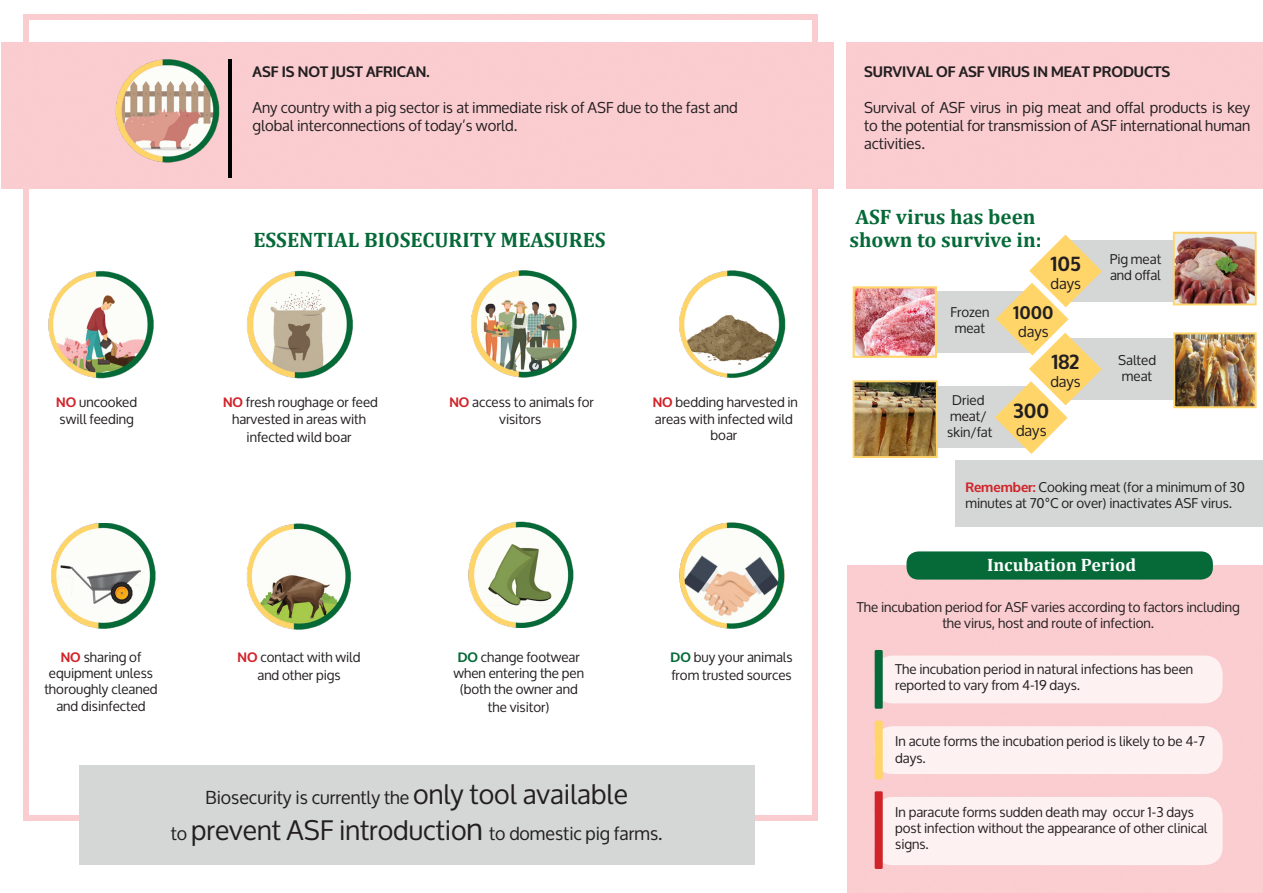
<style>
.page{position:relative;width:1263px;height:893px;background:#fff}
.page>*{position:absolute;margin:0;border:0;box-sizing:border-box;transform-origin:0 0}
.t1{font:27px "Oxygen";color:#231f20}
.t2{font:700 21px/22.5px "Cambria";color:#066a38}
.t3{font:700 20.1px "Oxygen";color:#231f20}
.t4{font:18px "Oxygen";color:#231f20}
.t5{font:700 18px "Cambria";color:#fff}
.t6{font:700 18px "Oxygen";color:#231f20}
.t7{font:15px/18px "Oxygen";color:#231f20}
.t8{font:700 15px "Oxygen";color:#231f20}
.t9{font:13.5px/16.2px "Oxygen";color:#231f20}
.s1{font-weight:700;color:#d1232a}
.s2{font-weight:700;color:#066a38}
.s3{font-size:30px}
</style>
<div class="page">
<div style="left:1px;top:42px;width:832px;height:146px;background:#faccd0"></div>
<div style="left:24px;top:14px;width:5px;height:801px;background:#faccd0"></div>
<div style="left:812px;top:14px;width:5px;height:806px;background:#faccd0"></div>
<div style="left:847px;top:565px;width:416px;height:328px;background:#facdd1"></div>
<img style="left:103px;top:42px;width:118px;height:139px">
<hr style="left:228px;top:59px;width:4px;height:118px;background:#000">
<img style="left:48px;top:271px;width:106px;height:108px">
<img style="left:247px;top:270px;width:106px;height:109px">
<img style="left:471px;top:270px;width:106px;height:108px">
<img style="left:679px;top:270px;width:107px;height:108px">
<img style="left:51px;top:523px;width:105px;height:106px">
<img style="left:246px;top:523px;width:105px;height:107px">
<img style="left:468px;top:521px;width:106px;height:107px">
<img style="left:679px;top:522px;width:106px;height:107px">
<div style="left:1102px;top:240px;width:71px;height:62px;background:#d4d7d6"></div>
<svg style="left:995px;top:235px;width:107px;height:219px"></svg>
<img style="left:1176px;top:235px;width:77px;height:67px">
<div style="left:1173px;top:232px;width:83px;height:73px;border:2px solid #ffd56a"></div>
<img style="left:856px;top:289px;width:78px;height:66px">
<div style="left:853px;top:286px;width:84px;height:72px;border:2px solid #ffd56a"></div>
<img style="left:1176px;top:335px;width:77px;height:70px">
<div style="left:1173px;top:332px;width:83px;height:76px;border:2px solid #ffd56a"></div>
<img style="left:856px;top:383px;width:79px;height:72px">
<div style="left:853px;top:380px;width:85px;height:78px;border:2px solid #ffd56a"></div>
<div style="left:906px;top:551px;width:307px;height:29px;background:#066a38;border-radius:12px"></div>
<div style="left:875px;top:656px;width:347px;height:47px;background:#fdf1f2;border-radius:18px"></div>
<div style="left:875px;top:726px;width:347px;height:48px;background:#fdf1f2;border-radius:18px"></div>
<div style="left:875px;top:797px;width:347px;height:68px;background:#fdf1f2;border-radius:18px"></div>
<div style="left:875px;top:650px;width:8px;height:59px;background:#066a38"></div>
<div style="left:875px;top:721px;width:8px;height:58px;background:#ffd56a"></div>
<div style="left:875px;top:791px;width:8px;height:78px;background:#d1232a"></div>
<p class="t8" style="left:253px;top:62px;width:178px">ASF IS NOT JUST AFRICAN.</p>
<p class="t7" style="left:253px;top:99px;width:487px">Any country with a pig sector is at immediate risk of ASF due to the fast and global interconnections of today s’ world.</p>
<p class="t9" style="left:56px;top:395px;width:82px"><span class="s1">NO</span> uncooked swill feeding</p>
<p class="t2" style="left:253px;top:228px;width:354px">ESSENTIAL BIOSECURITY MEASURES</p>
<p class="t9" style="left:223px;top:395px;width:156px;text-align:center"><span class="s1">NO</span> fresh roughage or feed harvested in areas with</p>
<p class="t9" style="left:247px;top:429px;width:106px">infected wild boar</p>
<p class="t9" style="left:449px;top:395px;width:146px;text-align:center"><span class="s1">NO</span> access to animals for visitors</p>
<p class="t9" style="left:653px;top:395px;width:147px;text-align:center"><span class="s1">NO</span> bedding harvested in areas with infected wild boar</p>
<p class="t9" style="left:44px;top:649px;width:115px;text-align:center"><span class="s1">NO</span> sharing of equipment unless thoroughly cleaned and disinfected</p>
<p class="t9" style="left:238px;top:648px;width:124px;line-height:18px;text-align:center"><span class="s1">NO</span> contact with wild and other pigs</p>
<p class="t9" style="left:453px;top:649px;width:132px;text-align:center"><span class="s2">DO</span> change footwear when entering the pen (both the owner and</p>
<p class="t9" style="left:488px;top:699px;width:63px">the visitor(</p>
<p class="t9" style="left:670px;top:648px;width:124px;line-height:18px"><span class="s2">DO</span> buy your animals from trusted sources</p>
<p class="t1" style="left:413px;top:779px;width:216px">only tool available</p>
<p class="t4" style="left:205px;top:787px;width:205px">Biosecurity is currently the</p>
<p class="t1" style="left:191px;top:815px;width:293px">prevent ASF introductio<span class="s3">n</span></p>
<p class="t4" style="left:171px;top:823px;width:18px">to</p>
<p class="t4" style="left:489px;top:823px;width:175px">to domestic pig farms.</p>
<p class="t8" style="left:864px;top:62px;width:308px">SURVIVAL OF ASF VIRUS IN MEAT PRODUCTS</p>
<p class="t7" style="left:864px;top:99px;width:388px;text-align:justify">Survival of ASF virus in pig meat and offal products is key to the potential for transmission of ASF international human activities.</p>
<p class="t2" style="left:849px;top:205px;width:194px">ASF virus has been shown to survive in:</p>
<p class="t3" style="left:1050px;top:251px;width:32px">105</p>
<p class="t7" style="left:1050px;top:275px;width:32px">days</p>
<p class="t9" style="left:950px;top:304px;width:40px;text-align:center">Frozen meat</p>
<p class="t9" style="left:952px;top:392px;width:34px">Dried</p>
<p class="t9" style="left:950px;top:408px;width:38px">meat/</p>
<p class="t9" style="left:947px;top:424px;width:47px">skin/fat</p>
<p class="t6" style="left:1013px;top:302px;width:42px">1000</p>
<p class="t7" style="left:1018px;top:323px;width:32px">days</p>
<p class="t3" style="left:1051px;top:349px;width:29px">182</p>
<p class="t7" style="left:1050px;top:373px;width:32px">days</p>
<p class="t3" style="left:1013px;top:398px;width:37px">300</p>
<p class="t7" style="left:1016px;top:422px;width:32px">days</p>
<p class="t9" style="left:1110px;top:251px;width:53px">Pig meat and offal</p>
<p class="t9" style="left:1118px;top:352px;width:40px">Salted meat</p>
<p class="t9" style="left:965px;top:479px;width:281px"><span class="s1">Remember:</span> Cooking meat (for a minimum of 30 minutes at 70°C or over) inactivates ASF virus.</p>
<p class="t5" style="left:987px;top:552px;width:151px">Incubation Period</p>
<p class="t9" style="left:857px;top:599px;width:385px;text-align:center">The incubation period for ASF varies according to factors including the virus, host and route of infection.</p>
<p class="t9" style="left:895px;top:661px;width:300px">The incubation period in natural infections has been reported to vary from 4-19 days.</p>
<p class="t9" style="left:895px;top:734px;width:311px">In acute forms the incubation period is likely to be 4-7 days.</p>
<p class="t9" style="left:895px;top:804px;width:314px">In paracute forms sudden death may occur 1-3 days post infection without the appearance of other clinical signs.</p>
</div>
